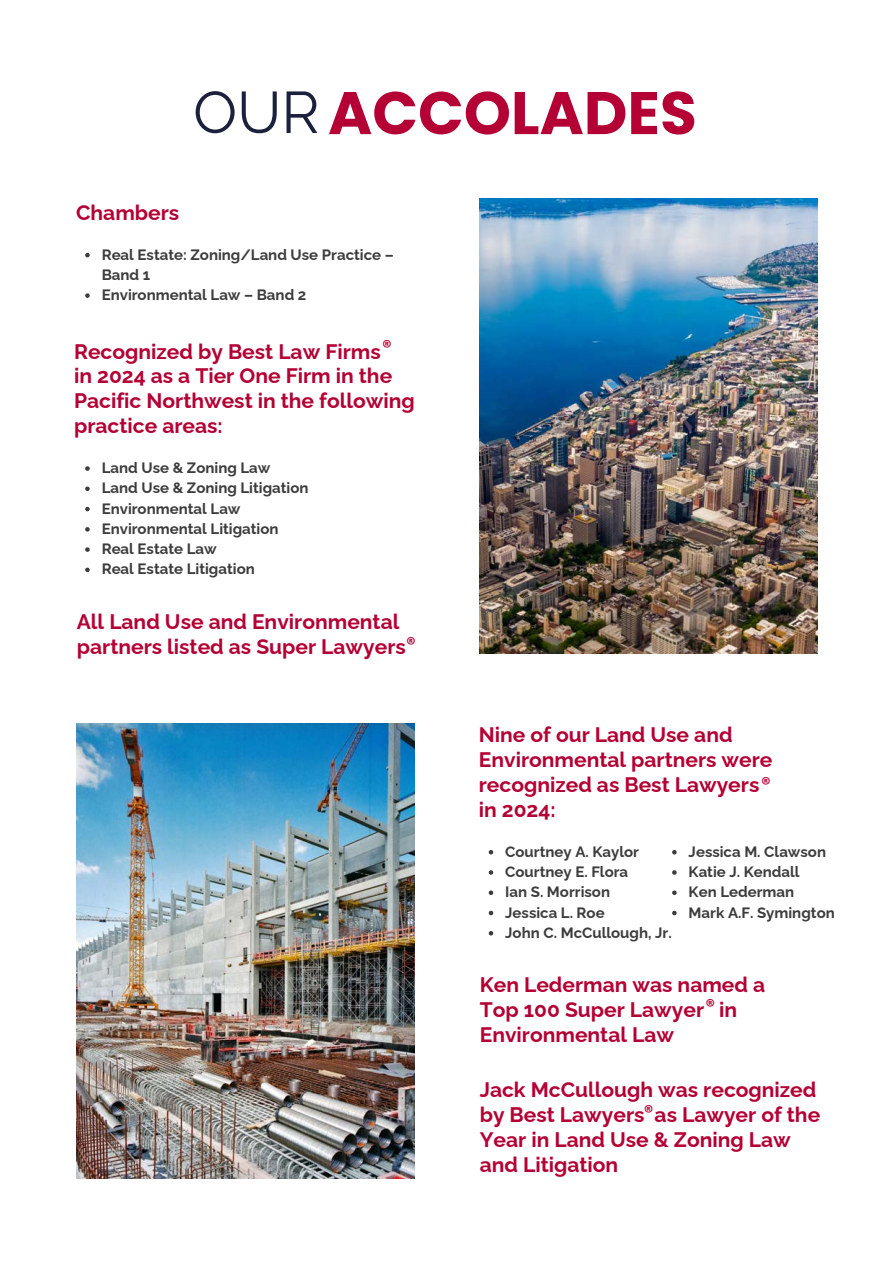
<style>
.page{position:relative;width:893px;height:1264px;background:#fff}
.page>*{position:absolute;margin:0;border:0;box-sizing:border-box;transform-origin:0 0}
.t1{font:700 60px "Poppins";color:#b40034}
.t2{font:700 21px/24.8px "Raleway";color:#b40034}
.t3{font:700 19.5px "Canva Sans";color:#b40034}
.t4{font:700 15px/20.2px "Raleway";color:#3c3c3c}
.s1{font-family:"Raleway";font-weight:400;font-size:58.5px;color:#1c203d}
.s2{font-family:"Canva Sans";font-size:19.5px}
</style>
<div class="page">
<img style="left:479px;top:198px;width:338px;height:455px">
<svg style="left:85px;top:253px;width:5px;height:4px"></svg>
<svg style="left:85px;top:293px;width:5px;height:5px"></svg>
<svg style="left:85px;top:466px;width:5px;height:5px"></svg>
<svg style="left:85px;top:486px;width:5px;height:5px"></svg>
<svg style="left:85px;top:507px;width:5px;height:4px"></svg>
<svg style="left:85px;top:527px;width:5px;height:4px"></svg>
<svg style="left:85px;top:547px;width:5px;height:5px"></svg>
<svg style="left:85px;top:567px;width:5px;height:5px"></svg>
<img style="left:76px;top:723px;width:339px;height:455px">
<svg style="left:488px;top:850px;width:5px;height:4px"></svg>
<svg style="left:488px;top:870px;width:5px;height:4px"></svg>
<svg style="left:488px;top:890px;width:5px;height:5px"></svg>
<svg style="left:488px;top:910px;width:5px;height:5px"></svg>
<svg style="left:488px;top:931px;width:5px;height:4px"></svg>
<svg style="left:672px;top:850px;width:4px;height:4px"></svg>
<svg style="left:672px;top:870px;width:4px;height:4px"></svg>
<svg style="left:672px;top:890px;width:4px;height:5px"></svg>
<svg style="left:672px;top:910px;width:4px;height:5px"></svg>
<h1 class="t1" style="left:193px;top:71px;width:505px"><span class="s1">OUR</span>ACCOLADES</h1>
<h3 class="t2" style="left:76px;top:200px;width:105px">Chambers</h3>
<p class="t4" style="left:102px;top:244px;width:293px">Real Estate: Zoning/Land Use Practice –<br>Band 1</p>
<p class="t4" style="left:102px;top:285px;width:206px">Environmental Law – Band 2</p>
<p class="t3" style="left:382px;top:333px;width:11px">®</p>
<p class="t2" style="left:74px;top:339px;width:342px">Recognized by Best Law Firms<br>in 2024 as a Tier One Firm in the<br>Pacific Northwest in the following practice areas:</p>
<p class="t4" style="left:102px;top:457px;width:170px">Land Use &amp; Zoning Law</p>
<h3 class="t4" style="left:102px;top:478px;width:208px">Land Use &amp; Zoning Litigation</h3>
<p class="t4" style="left:102px;top:498px;width:140px">Environmental Law</p>
<p class="t4" style="left:102px;top:518px;width:178px">Environmental Litigation</p>
<p class="t4" style="left:102px;top:538px;width:116px">Real Estate Law</p>
<p class="t4" style="left:102px;top:559px;width:155px">Real Estate Litigation</p>
<h3 class="t2" style="left:77px;top:609px;width:330px">All Land Use and Environmental partners listed as Super Lawyers</h3>
<p class="t3" style="left:406px;top:630px;width:11px">®</p>
<h3 class="t2" style="left:479px;top:722px;width:295px">Nine of our Land Use and<br>Environmental partners were recognized as Best Lawyers<span class="s2">® </span>in 2024:</h3>
<p class="t4" style="left:505px;top:841px;width:135px">Courtney A. Kaylor</p>
<p class="t4" style="left:505px;top:861px;width:124px">Courtney E. Flora</p>
<p class="t4" style="left:505px;top:881px;width:106px">Ian S. Morrison</p>
<p class="t4" style="left:505px;top:902px;width:101px">Jessica L. Roe</p>
<p class="t4" style="left:505px;top:922px;width:168px">John C. McCullough, Jr.</p>
<h3 class="t4" style="left:688px;top:841px;width:139px">Jessica M. Clawson</h3>
<p class="t4" style="left:688px;top:861px;width:113px">Katie J. Kendall</p>
<h3 class="t4" style="left:688px;top:881px;width:107px">Ken Lederman</h3>
<p class="t4" style="left:688px;top:902px;width:148px">Mark A.F. Symington</p>
<p class="t2" style="left:479px;top:972px;width:287px">Ken Lederman was named a<br>Top 100 Super Lawyer in<br>Environmental Law</p>
<p class="t3" style="left:705px;top:991px;width:11px">®</p>
<p class="t2" style="left:479px;top:1077px;width:342px">Jack McCullough was recognized by Best Lawyers as Lawyer of the<br>Year in Land Use &amp; Zoning Law and Litigation</p>
<p class="t3" style="left:644px;top:1098px;width:11px">®</p>
</div>
